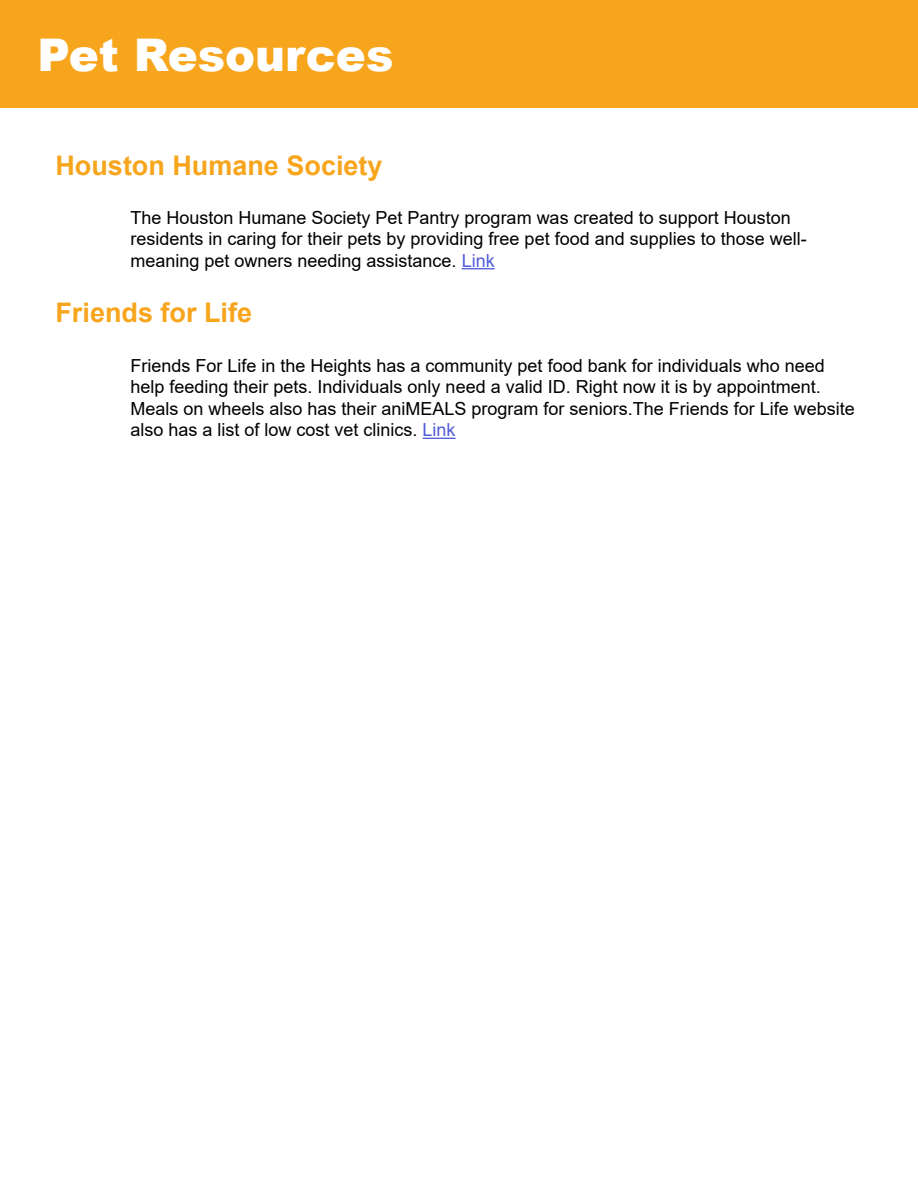
<style>
.page{position:relative;width:918px;height:1188px;background:#fff}
.page>*{position:absolute;margin:0;border:0;box-sizing:border-box;transform-origin:0 0}
.t1{font:900 45px "Arial";color:#fff}
.t2{font:700 27px "Arial";color:#f7a51c}
.t3{font:18px/21.6px "Arial";color:#000}
.s1{color:#4f5cd6}
</style>
<div class="page">
<div style="left:0;top:0;width:918px;height:108px;background:#f7a51c"></div>
<hr style="left:462px;top:268px;width:33px;height:1px;background:#4f5cd6">
<hr style="left:423px;top:438px;width:33px;height:1px;background:#4f5cd6">
<h1 class="t1" style="left:38px;top:22px;width:358px">Pet Resources</h1>
<h2 class="t2" style="left:56px;top:146px;width:329px">Houston Humane Society</h2>
<p class="t3" style="left:130px;top:206px;width:678px">The Houston Humane Society Pet Pantry program was created to support Houston residents in caring for their pets by providing free pet food and supplies to those well&shy;meaning pet owners needing assistance. <span class="s1">Link</span></p>
<h2 class="t2" style="left:56px;top:294px;width:198px">Friends for Life</h2>
<p class="t3" style="left:130px;top:354px;width:726px">Friends For Life in the Heights has a community pet food bank for individuals who need help feeding their pets. Individuals only need a valid ID. Right now it is by appointment.<br>Meals on wheels also has their aniMEALS program for seniors.The Friends for Life website also has a list of low cost vet clinics. <span class="s1">Link</span></p>
</div>
